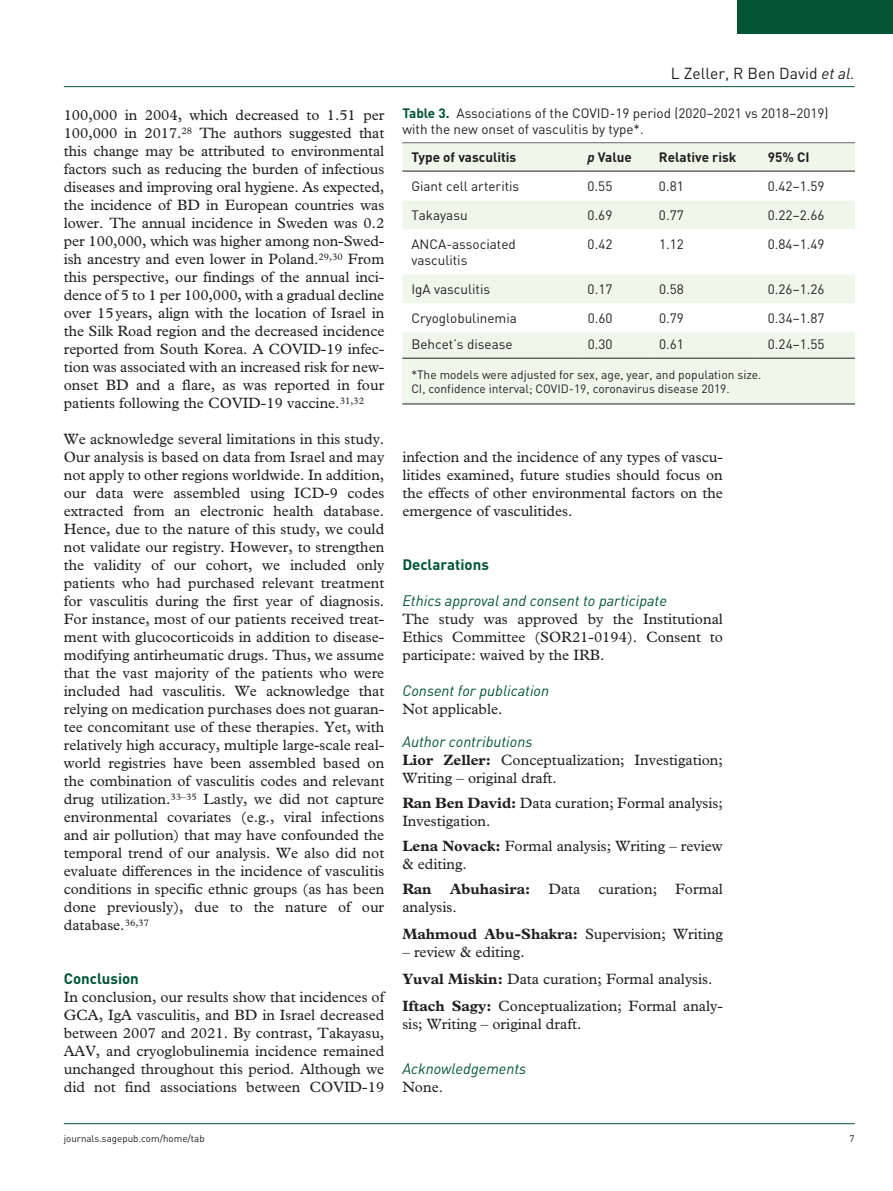
<style>
.page{position:relative;width:893px;height:1191px;background:#fff}
.page>*{position:absolute;margin:0;border:0;box-sizing:border-box;transform-origin:0 0}
.t1{font:15.75px "DIN";color:#231f20}
.t2{font:15px/18px "Plantin Std";color:#231f20;text-align:justify}
.t3{font:italic 15px "DIN";color:#015436}
.t4{font:700 15px "DIN";color:#015436}
.t5{font:13.5px/15.8px "DIN";color:#231f20}
.t6{font:700 13.5px "DIN";color:#231f20}
.t7{font:12px/14.2px "DIN";color:#231f20}
.t8{font:9.75px "DIN";color:#231f20}
.s1{font-style:italic}
.s2{font-weight:700;color:#015436}
.s3{font-weight:700}
</style>
<div class="page">
<hr style="left:64px;top:86px;width:791px;height:1px;background:#015436">
<hr style="left:64px;top:1123px;width:791px;height:1px;background:#015436">
<div style="left:738px;top:0;width:155px;height:34px;background:#015436"></div>
<div style="left:402px;top:358px;width:453px;height:46px;background:#eff7ea"></div>
<hr style="left:402px;top:403px;width:453px;height:1px;background:#231f20">
<div style="left:402px;top:143px;width:453px;height:215px;background:#eff7ea"></div>
<svg style="left:402px;top:172px;width:453px;height:160px"></svg>
<hr style="left:402px;top:171px;width:177px;height:1px;background:#231f20">
<hr style="left:579px;top:171px;width:71px;height:1px;background:#231f20">
<hr style="left:650px;top:171px;width:109px;height:1px;background:#231f20">
<hr style="left:759px;top:171px;width:96px;height:1px;background:#231f20">
<hr style="left:402px;top:358px;width:177px;height:1px;background:#231f20">
<hr style="left:579px;top:358px;width:71px;height:1px;background:#231f20">
<hr style="left:650px;top:358px;width:109px;height:1px;background:#231f20">
<hr style="left:759px;top:358px;width:96px;height:1px;background:#231f20">
<p class="t2" style="left:64px;top:106px;width:322px">100,000 in 2004, which decreased to 1.51 per 100,000 in 2017.<sup>28</sup> The authors suggested that this change may be attributed to environmental factors such as reducing the burden of infectious diseases and improving oral hygiene. As expected, the incidence of BD in European countries was lower. The annual incidence in Sweden was 0.2 per 100,000, which was higher among non-Swed&shy;ish ancestry and even lower in Poland.<sup>29,30</sup> From this perspective, our findings of the annual inci&shy;dence of 5 to 1 per 100,000, with a gradual decline over 15years, align with the location of Israel in the Silk Road region and the decreased incidence reported from South Korea. A COVID-19 infec&shy;tion was associated with an increased risk for new&shy;onset BD and a flare, as was reported in four patients following the COVID-19 vaccine.<sup>31,32</sup></p>
<p class="t2" style="left:64px;top:430px;width:322px">We acknowledge several limitations in this study.<br>Our analysis is based on data from Israel and may not apply to other regions worldwide. In addition, our data were assembled using ICD-9 codes extracted from an electronic health database.<br>Hence, due to the nature of this study, we could not validate our registry. However, to strengthen the validity of our cohort, we included only patients who had purchased relevant treatment for vasculitis during the first year of diagnosis.<br>For instance, most of our patients received treat&shy;ment with glucocorticoids in addition to disease&shy;modifying antirheumatic drugs. Thus, we assume that the vast majority of the patients who were included had vasculitis. We acknowledge that relying on medication purchases does not guaran&shy;tee concomitant use of these therapies. Yet, with relatively high accuracy, multiple large-scale real&shy;world registries have been assembled based on the combination of vasculitis codes and relevant drug utilization.<sup>33–35</sup> Lastly, we did not capture environmental covariates (e.g., viral infections and air pollution) that may have confounded the temporal trend of our analysis. We also did not evaluate differences in the incidence of vasculitis conditions in specific ethnic groups (as has been done previously), due to the nature of our database.<sup>36,37</sup></p>
<p class="t4" style="left:64px;top:969px;width:77px">Conclusion</p>
<p class="t2" style="left:64px;top:988px;width:322px">In conclusion, our results show that incidences of GCA, IgA vasculitis, and BD in Israel decreased between 2007 and 2021. By contrast, Takayasu, AAV, and cryoglobulinemia incidence remained unchanged throughout this period. Although we did not find associations between COVID-19</p>
<p class="t1" style="left:671px;top:63px;width:185px">L Zeller, R Ben David <span class="s1">et al.</span></p>
<p class="t5" style="left:402px;top:105px;width:428px"><span class="s2">Table 3.</span> Associations of the COVID-19 period (2020–2021 vs 2018–2019) with the new onset of vasculitis by type*.</p>
<p class="t6" style="left:411px;top:148px;width:107px">Type of vasculitis</p>
<p class="t6" style="left:588px;top:148px;width:46px"><span class="s1">p</span> Value</p>
<p class="t6" style="left:659px;top:148px;width:79px">Relative risk</p>
<p class="t6" style="left:768px;top:148px;width:43px">95% CI</p>
<p class="t5" style="left:411px;top:178px;width:109px">Giant cell arteritis</p>
<p class="t5" style="left:588px;top:178px;width:26px">0.55</p>
<p class="t5" style="left:659px;top:178px;width:26px">0.81</p>
<p class="t5" style="left:768px;top:178px;width:58px">0.42–1.59</p>
<p class="t5" style="left:411px;top:207px;width:58px">Takayasu</p>
<p class="t5" style="left:588px;top:207px;width:26px">0.69</p>
<p class="t5" style="left:659px;top:207px;width:26px">0.77</p>
<p class="t5" style="left:768px;top:207px;width:58px">0.22–2.66</p>
<p class="t5" style="left:411px;top:236px;width:106px">ANCA-associated vasculitis</p>
<p class="t5" style="left:588px;top:236px;width:26px">0.42</p>
<p class="t5" style="left:659px;top:236px;width:26px">1.12</p>
<p class="t5" style="left:768px;top:236px;width:58px">0.84–1.49</p>
<p class="t5" style="left:411px;top:281px;width:80px">IgA vasculitis</p>
<p class="t5" style="left:588px;top:281px;width:26px">0.17</p>
<p class="t5" style="left:659px;top:281px;width:26px">0.58</p>
<p class="t5" style="left:768px;top:281px;width:58px">0.26–1.26</p>
<p class="t5" style="left:411px;top:310px;width:107px">Cryoglobulinemia</p>
<p class="t5" style="left:588px;top:310px;width:26px">0.60</p>
<p class="t5" style="left:659px;top:310px;width:26px">0.79</p>
<p class="t5" style="left:768px;top:310px;width:58px">0.34–1.87</p>
<p class="t5" style="left:411px;top:336px;width:103px">Behcet’s disease</p>
<p class="t5" style="left:588px;top:336px;width:26px">0.30</p>
<p class="t5" style="left:659px;top:336px;width:26px">0.61</p>
<p class="t5" style="left:768px;top:336px;width:58px">0.24–1.55</p>
<p class="t7" style="left:411px;top:367px;width:352px">*The models were adjusted for sex, age, year, and population size.<br>CI, confidence interval; COVID-19, coronavirus disease 2019.</p>
<p class="t2" style="left:402px;top:448px;width:322px">infection and the incidence of any types of vascu&shy;litides examined, future studies should focus on the effects of other environmental factors on the emergence of vasculitides.</p>
<p class="t4" style="left:402px;top:555px;width:88px">Declarations</p>
<p class="t3" style="left:402px;top:591px;width:266px">Ethics approval and consent to participate</p>
<p class="t2" style="left:402px;top:610px;width:322px">The study was approved by the Institutional Ethics Committee (SOR21-0194). Consent to participate: waived by the IRB.</p>
<p class="t3" style="left:402px;top:681px;width:148px">Consent for publication</p>
<p class="t2" style="left:402px;top:700px;width:102px">Not applicable.</p>
<p class="t3" style="left:402px;top:732px;width:132px">Author contributions</p>
<p class="t2" style="left:402px;top:751px;width:322px"><span class="s3">Lior Zeller:</span> Conceptualization; Investigation;<br>Writing – original draft.</p>
<p class="t2" style="left:402px;top:794px;width:322px"><span class="s3">Ran Ben David:</span> Data curation; Formal analysis;<br>Investigation.</p>
<p class="t2" style="left:402px;top:837px;width:322px"><span class="s3">Lena Novack:</span> Formal analysis; Writing – review &amp; editing.</p>
<p class="t2" style="left:402px;top:879px;width:322px"><span class="s3">Ran Abuhasira:</span> Data curation; Formal analysis.</p>
<p class="t2" style="left:402px;top:924px;width:322px"><span class="s3">Mahmoud Abu-Shakra:</span> Supervision; Writing</p>
<p class="t2" style="left:402px;top:938px;width:322px;line-height:27px;text-align:left">– review &amp; editing.<br><span class="s3">Yuval Miskin:</span> Data curation; Formal analysis.<br><span class="s3">Iftach Sagy:</span> Conceptualization; Formal analy-</p>
<p class="t2" style="left:402px;top:1014px;width:181px">sis; Writing – original draft.</p>
<p class="t3" style="left:402px;top:1059px;width:125px">Acknowledgements</p>
<p class="t2" style="left:402px;top:1078px;width:42px">None.</p>
<p class="t8" style="left:64px;top:1132px;width:142px">journals.sagepub.com/home/tab</p>
<p class="t8" style="left:850px;top:1132px;width:7px">7</p>
</div>
